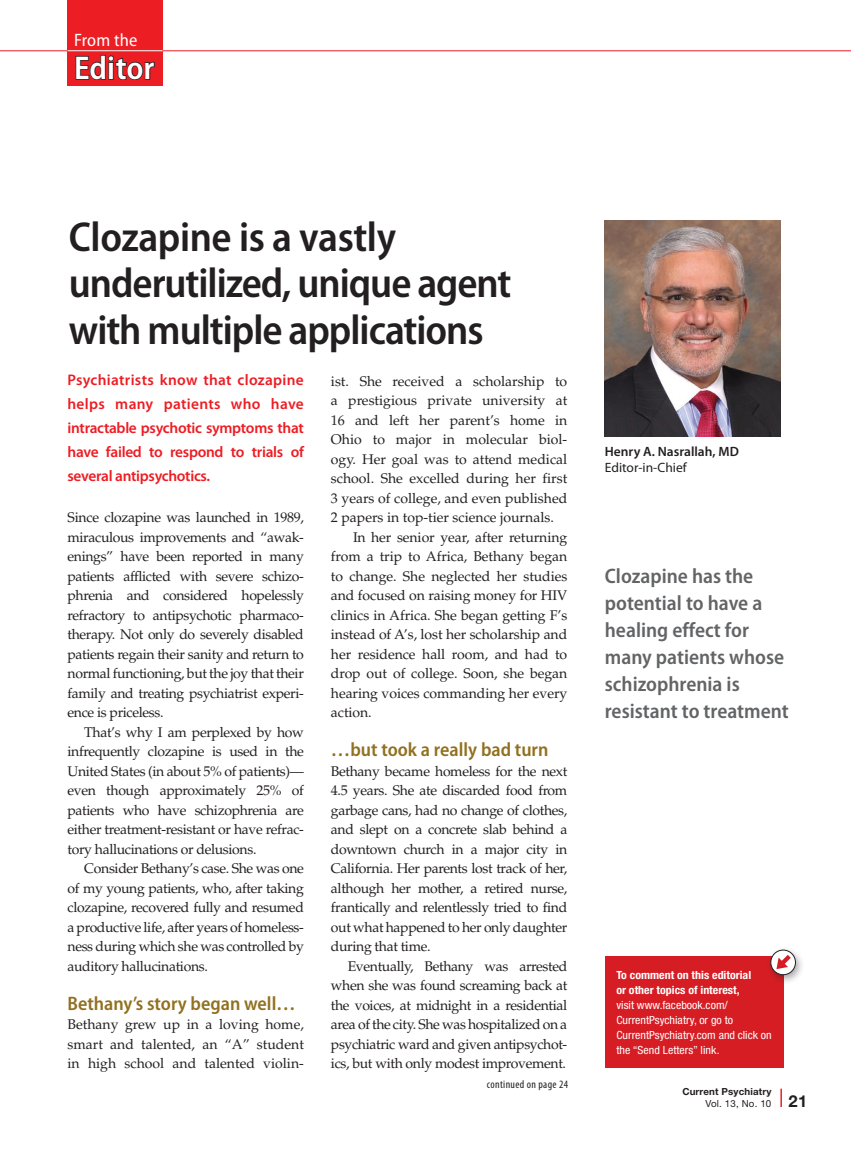
<style>
.page{position:relative;width:851px;height:1161px;background:#fff}
.page>*{position:absolute;margin:0;border:0;box-sizing:border-box;transform-origin:0 0}
.TItle_1{font:600 semi-condensed 42px/46.5px "Myriad Pro";letter-spacing:-.025em;color:#231f20}
.t1{font:600 semi-condensed 33px "Myriad Pro";color:#fff}
.CO{font:600 semi-condensed 21px/27px "Myriad Pro";color:#636466}
.t2{font:600 semi-condensed 19.5px "Myriad Pro";color:#91701f}
.t3{font:semi-condensed 18px "Myriad Pro";letter-spacing:.01em;color:#fff}
.t4{font:700 16.5px "Helvetica Neue LT Std";color:#231f20}
.t5{font:600 15.3px/24px "Myriad Pro";letter-spacing:-.02em;color:#ed1d24;text-align:justify}
.Body_1{font:14.1px/19.5px "Palatino LT Std";letter-spacing:-.01em;color:#231f20;text-align:justify}
.Body_2{font:14.1px/19.5px "Palatino LT Std";letter-spacing:-.025em;color:#231f20;text-align:justify}
.t6{font:600 13.5px "Myriad Pro";color:#231f20}
.t7{font:13.5px "Myriad Pro";color:#231f20}
.t8{font:condensed 11.25px/15px "Helvetica Neue LT Std";color:#fff;scale:1.06 1}
.t9{font:condensed 11.25px "Myriad Pro";letter-spacing:.03em;color:#231f20}
.t10{font:700 9.75px "Helvetica Neue LT Std";letter-spacing:.015em;color:#231f20}
.t11{font:9.75px "Helvetica Neue LT Std";letter-spacing:.015em;color:#231f20}
.s1{font-weight:700}
</style>
<div class="page">
<svg style="left:780px;top:1089px;width:1px;height:18px"></svg>
<hr style="left:0;top:50px;width:850px;height:1px;background:#ed1d24">
<img style="left:604px;top:220px;width:176px;height:216px">
<div style="left:68px;top:0;width:95px;height:86px;background:#ed1d24"></div>
<svg style="left:75px;top:51px;width:80px;height:29px"></svg>
<hr style="left:68px;top:50px;width:95px;height:1px;background:#fff">
<div style="left:604px;top:957px;width:179px;height:111px;background:#d71d24"></div>
<div style="left:765px;top:946px;width:40px;height:39px;background:#231f20;opacity:.4"></div>
<svg style="left:770px;top:950px;width:25px;height:25px"></svg>
<div style="left:770px;top:950px;width:25px;height:25px;border:1px solid #231f20;border-radius:50%"></div>
<svg style="left:776px;top:955px;width:14px;height:14px"></svg>
<p class="t3" style="left:74px;top:29px;width:65px">From the</p>
<p class="t1" style="left:74px;top:47px;width:82px">Editor</p>
<p class="TItle_1" style="left:69px;top:213px;width:444px">Clozapine is a vastly underutilized, unique agent with multiple applications</p>
<p class="t5" style="left:68px;top:367px;width:238px">Psychiatrists know that clozapine helps many patients who have intractable psychotic symptoms that have failed to respond to trials of several antipsychotics.</p>
<p class="Body_1" style="left:68px;top:508px;width:238px">Since clozapine was launched in 1989, miraculous improvements and “awak&shy;enings” have been reported in many patients afflicted with severe schizo&shy;phrenia and considered hopelessly refractory to antipsychotic pharmaco&shy;therapy. Not only do severely disabled patients regain their sanity and return to normal functioning, but the joy that their family and treating psychiatrist experi&shy;ence is priceless.</p>
<p class="Body_2" style="left:68px;top:722px;width:238px;text-indent:17px">That’s why I am perplexed by how infrequently clozapine is used in the United States (in about 5% of patients)— even though approximately 25% of patients who have schizophrenia are either treatment-resistant or have refrac&shy;tory hallucinations or delusions.</p>
<p class="Body_2" style="left:68px;top:859px;width:238px;text-indent:17px">Consider Bethany’s case. She was one of my young patients, who, after taking clozapine, recovered fully and resumed a productive life, after years of homeless&shy;ness during which she was controlled by auditory hallucinations.</p>
<h1 class="t2" style="left:68px;top:991px;width:230px">Bethany’s story began well…</h1>
<p class="Body_1" style="left:68px;top:1015px;width:238px">Bethany grew up in a loving home, smart and talented, an “A” student in high school and talented violin-</p>
<p class="Body_1" style="left:331px;top:371px;width:238px">ist. She received a scholarship to a prestigious private university at 16 and left her parent’s home in Ohio to major in molecular biol&shy;ogy. Her goal was to attend medical school. She excelled during her first 3 years of college, and even published 2 papers in top-tier science journals.</p>
<p class="Body_2" style="left:331px;top:527px;width:238px;text-indent:22px">In her senior year, after returning from a trip to Africa, Bethany began to change. She neglected her studies and focused on raising money for HIV clinics in Africa. She began getting F’s instead of A’s, lost her scholarship and her residence hall room, and had to drop out of college. Soon, she began hearing voices commanding her every action.</p>
<h1 class="t2" style="left:331px;top:737px;width:219px">…but took a really bad turn</h1>
<p class="Body_1" style="left:331px;top:761px;width:238px">Bethany became homeless for the next 4.5 years. She ate discarded food from garbage cans, had no change of clothes, and slept on a concrete slab behind a downtown church in a major city in California. Her parents lost track of her, although her mother, a retired nurse, frantically and relentlessly tried to find out what happened to her only daughter during that time.</p>
<p class="Body_2" style="left:331px;top:956px;width:238px;text-indent:17px">Eventually, Bethany was arrested when she was found screaming back at the voices, at midnight in a residential area of the city. She was hospitalized on a psychiatric ward and given antipsychot&shy;ics, but with only modest improvement.</p>
<p class="t9" style="left:487px;top:1077px;width:83px">continued on page 24</p>
<p class="t6" style="left:604px;top:443px;width:136px">Henry A. Nasrallah, MD</p>
<p class="t7" style="left:604px;top:459px;width:83px">Editor-in-Chief</p>
<p class="CO" style="left:604px;top:562px;width:185px">Clozapine has the potential to have a healing effect for many patients whose schizophrenia is resistant to treatment</p>
<p class="t8" style="left:616px;top:967px;width:148px"><span class="s1">To comment on this editorial<br>or other topics of interest,<br></span>visit www.facebook.com/<br>CurrentPsychiatry, or go to<br>CurrentPsychiatry.com and click on the “Send Letters” link.</p>
<p class="t10" style="left:682px;top:1085px;width:90px">Current Psychiatry</p>
<p class="t11" style="left:705px;top:1098px;width:67px">Vol. 13, No. 10</p>
<p class="t4" style="left:788px;top:1091px;width:20px">21</p>
</div>
